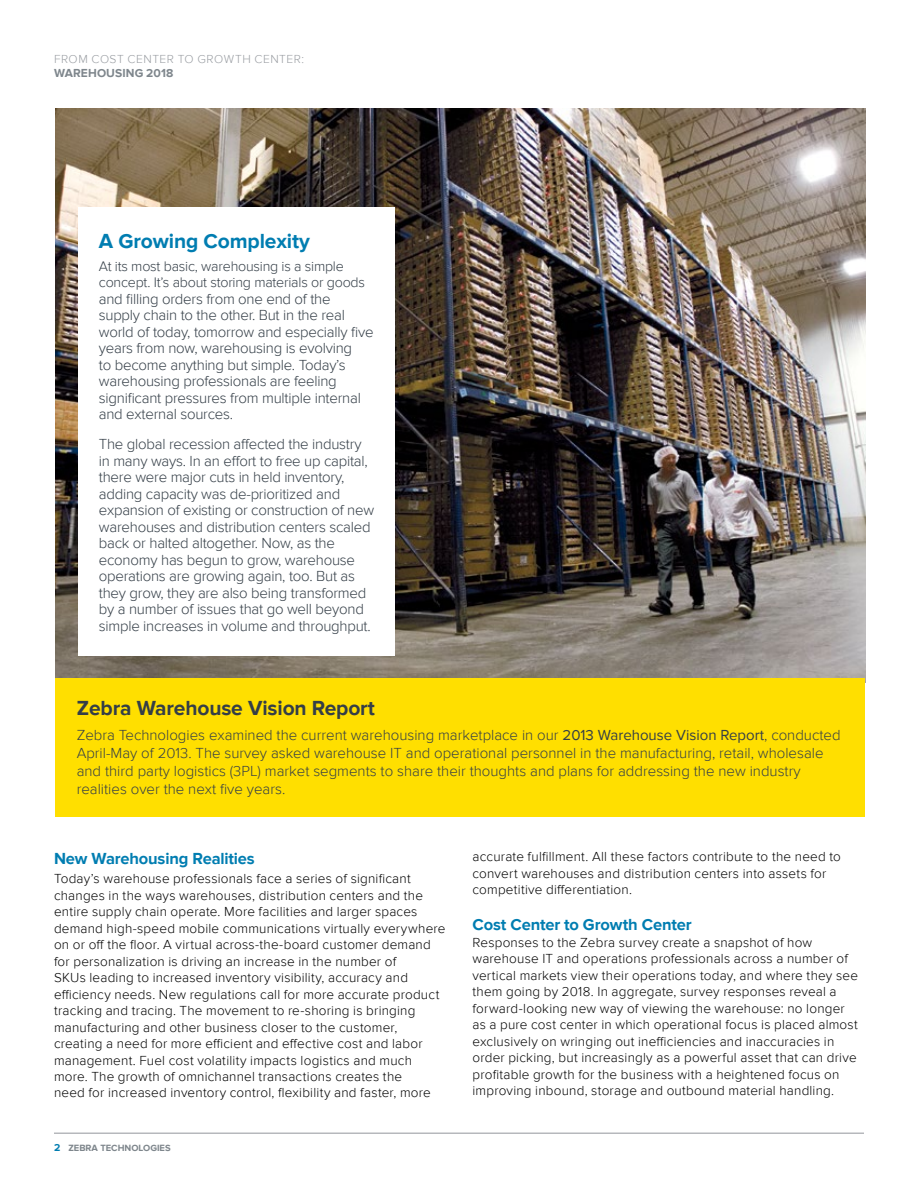
<style>
.page{position:relative;width:918px;height:1188px;background:#fff}
.page>*{position:absolute;margin:0;border:0;box-sizing:border-box;transform-origin:0 0}
.t1{font:700 21px "Proxima Nova";letter-spacing:-.005em;color:#343e47}
.t2{font:700 21px "Proxima Nova";letter-spacing:-.005em;color:#007db1}
.t3{font:700 16.5px "Proxima Nova";letter-spacing:-.01em;color:#007db1}
.t4{font:300 15px/16.5px "Proxima Nova";letter-spacing:-.015em;color:#343e47}
.t5{font:300 14.25px/16.5px "Proxima Nova";letter-spacing:-.015em;color:#343e47}
.t6{font:300 13.5px/16.5px "Proxima Nova";letter-spacing:.015em;color:#000}
.t7{font:300 12px "Proxima Nova";letter-spacing:.04em;color:#999da2}
.t8{font:700 12px "Proxima Nova";letter-spacing:.01em;color:#7e868c}
.t9{font:700 9.3px "Proxima Nova";color:#7e868c}
.s1{font-weight:400}
.s2{font-size:10.5px;color:#007db1}
</style>
<div class="page">
<hr style="left:54px;top:1132px;width:810px;height:2px;background:#b6b8bc">
<img style="left:55px;top:108px;width:810px;height:570px">
<div style="left:79px;top:207px;width:316px;height:448px;background:#fff"></div>
<div style="left:55px;top:678px;width:810px;height:138px;background:#ffdf00"></div>
<p class="t7" style="left:54px;top:53px;width:252px">FROM COST CENTER TO GROWTH CENTER:</p>
<p class="t8" style="left:54px;top:66px;width:121px">WAREHOUSING 2018</p>
<h1 class="t2" style="left:99px;top:229px;width:213px">A Growing Complexity</h1>
<p class="t5" style="left:99px;top:258px;width:268px">At its most basic, warehousing is a simple concept. It’s about storing materials or goods</p>
<p class="t4" style="left:99px;top:291px;width:276px">and filling orders from one end of the supply chain to the other. But in the real world of today, tomorrow and especially five years from now, warehousing is evolving<br>to become anything but simple. Today’s warehousing professionals are feeling significant pressures from multiple internal and external sources.</p>
<p class="t4" style="left:99px;top:436px;width:277px">The global recession affected the industry in many ways. In an effort to free up capital, there were major cuts in held inventory, adding capacity was de-prioritized and expansion of existing or construction of new warehouses and distribution centers scaled back or halted altogether. Now, as the economy has begun to grow, warehouse operations are growing again, too. But as they grow, they are also being transformed by a number of issues that go well beyond simple increases in volume and throughput.</p>
<h1 class="t1" style="left:77px;top:696px;width:300px">Zebra Warehouse Vision Report</h1>
<p class="t4" style="left:77px;top:726px;width:765px;line-height:18px">Zebra Technologies examined the current warehousing marketplace in our <span class="s1">2013 Warehouse Vision Report</span>, conducted April-May of 2013. The survey asked warehouse IT and operational personnel in the manufacturing, retail, wholesale and third party logistics (3PL) market segments to share their thoughts and plans for addressing the new industry realities over the next five years.</p>
<p class="t3" style="left:54px;top:849px;width:202px">New Warehousing Realities</p>
<p class="t6" style="left:54px;top:870px;width:393px">Today’s warehouse professionals face a series of significant changes in the ways warehouses, distribution centers and the entire supply chain operate. More facilities and larger spaces demand high-speed mobile communications virtually everywhere on or off the floor. A virtual across-the-board customer demand for personalization is driving an increase in the number of<br>SKUs leading to increased inventory visibility, accuracy and efficiency needs. New regulations call for more accurate product tracking and tracing. The movement to re-shoring is bringing manufacturing and other business closer to the customer, creating a need for more efficient and effective cost and labor management. Fuel cost volatility impacts logistics and much more. The growth of omnichannel transactions creates the<br>need for increased inventory control, flexibility and faster, more</p>
<p class="t9" style="left:54px;top:1143px;width:118px"><span class="s2">2</span> ZEBRA TECHNOLOGIES</p>
<p class="t6" style="left:472px;top:849px;width:370px">accurate fulfillment. All these factors contribute to the need to convert warehouses and distribution centers into assets for competitive differentiation.</p>
<p class="t3" style="left:472px;top:915px;width:221px">Cost Center to Growth Center</p>
<p class="t6" style="left:472px;top:934px;width:387px">Responses to the Zebra survey create a snapshot of how warehouse IT and operations professionals across a number of vertical markets view their operations today, and where they see them going by 2018. In aggregate, survey responses reveal a forward-looking new way of viewing the warehouse: no longer as a pure cost center in which operational focus is placed almost exclusively on wringing out inefficiencies and inaccuracies in order picking, but increasingly as a powerful asset that can drive profitable growth for the business with a heightened focus on improving inbound, storage and outbound material handling.</p>
</div>
